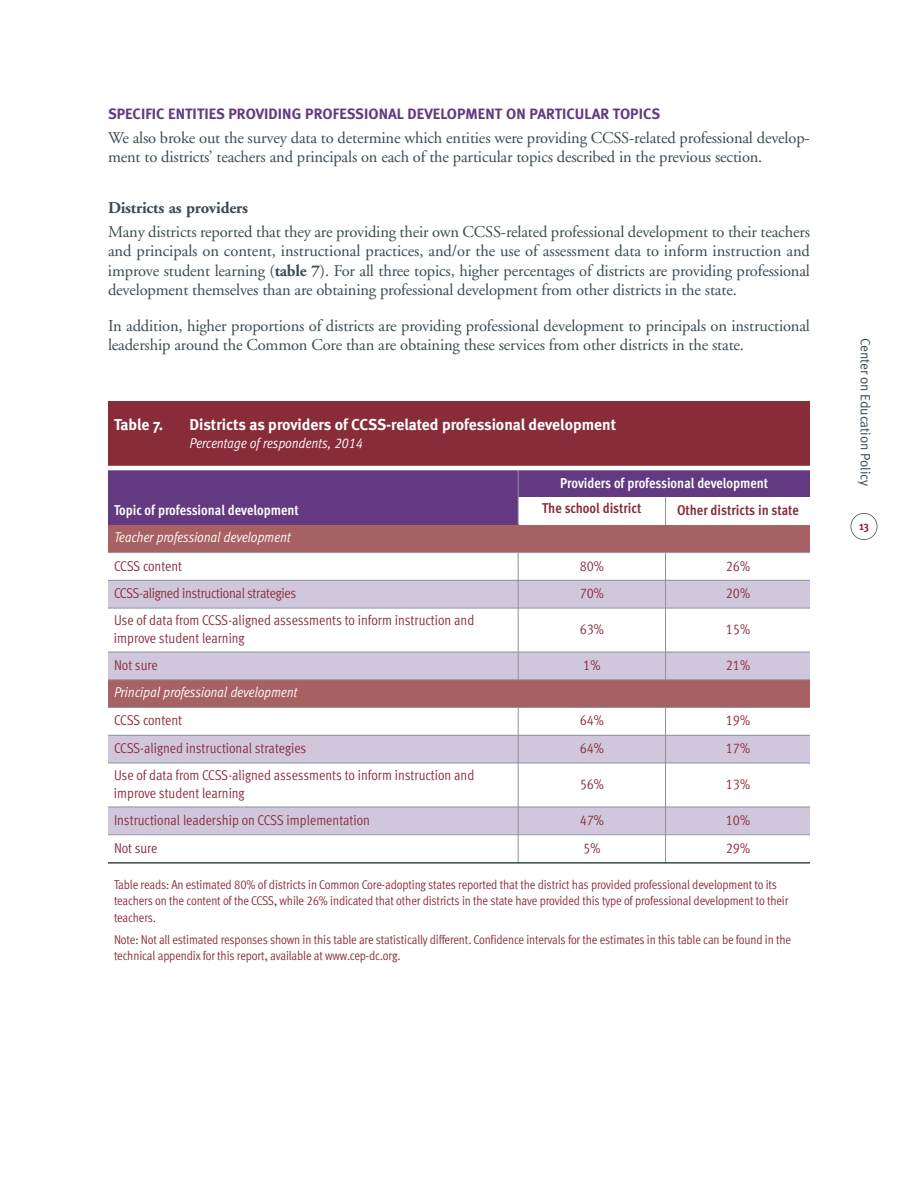
<style>
.page{position:relative;width:918px;height:1188px;background:#fff}
.page>*{position:absolute;margin:0;border:0;box-sizing:border-box;transform-origin:0 0}
.t1{font:16.5px/19.5px "Adobe Garamond";letter-spacing:-.01em;color:#3a4b54}
.t2{font:700 16.5px "Adobe Garamond";letter-spacing:-.01em;color:#3a4b54}
.t3{font:700 15.75px "Meta";color:#fff}
.t4{font:700 15px "Meta";letter-spacing:.005em;color:#633a81}
.t5{font:14.25px/18px "Meta Cond Normal LF";color:#892c3a}
.t6{font:italic 14.25px "Meta Cond Normal Lf";letter-spacing:-.005em;color:#fff}
.t7{font:14.25px "Meta Cond Bold LF";color:#fff}
.t8{font:14.25px "Meta Cond Bold LF";color:#892c3a}
.t9{font:14.25px "Meta Cond Normal LF";letter-spacing:-.02em;color:#892c3a}
.t10{font:13.5px "Meta Normal CE";letter-spacing:-.01em;color:#3a4b54}
.t11{font:12.75px/16.5px "Meta Cond Normal LF";letter-spacing:-.01em;color:#892c3a}
.t12{font:700 12px "Meta Cond";color:#892c3a}
.s1{font-weight:700}
</style>
<div class="page">
<div style="left:850px;top:513px;width:28px;height:27px;border:2px solid #3a4b54;border-radius:50%"></div>
<div style="left:108px;top:401px;width:702px;height:67px;background:#892c3a"></div>
<div style="left:108px;top:468px;width:410px;height:56px;background:#633a81"></div>
<div style="left:518px;top:468px;width:292px;height:29px;background:#633a81"></div>
<div style="left:108px;top:525px;width:702px;height:28px;background:#a76162"></div>
<div style="left:108px;top:580px;width:410px;height:28px;background:#d1c7dc"></div>
<div style="left:518px;top:580px;width:148px;height:28px;background:#d1c7dc"></div>
<div style="left:666px;top:580px;width:144px;height:28px;background:#d1c7dc"></div>
<div style="left:108px;top:652px;width:410px;height:28px;background:#d1c7dc"></div>
<div style="left:518px;top:652px;width:148px;height:28px;background:#d1c7dc"></div>
<div style="left:666px;top:652px;width:144px;height:28px;background:#d1c7dc"></div>
<div style="left:108px;top:680px;width:702px;height:28px;background:#a76162"></div>
<div style="left:108px;top:735px;width:410px;height:28px;background:#d1c7dc"></div>
<div style="left:518px;top:735px;width:148px;height:28px;background:#d1c7dc"></div>
<div style="left:666px;top:735px;width:144px;height:28px;background:#d1c7dc"></div>
<div style="left:108px;top:807px;width:410px;height:28px;background:#d1c7dc"></div>
<div style="left:518px;top:807px;width:148px;height:28px;background:#d1c7dc"></div>
<div style="left:666px;top:807px;width:144px;height:28px;background:#d1c7dc"></div>
<hr style="left:518px;top:466px;width:1px;height:59px;background:#8a949b">
<hr style="left:518px;top:552px;width:1px;height:128px;background:#8a949b">
<hr style="left:518px;top:707px;width:1px;height:157px;background:#8a949b">
<svg style="left:665px;top:497px;width:1px;height:28px"></svg>
<hr style="left:665px;top:552px;width:1px;height:128px;background:#8a949b">
<hr style="left:665px;top:707px;width:1px;height:157px;background:#8a949b">
<hr style="left:108px;top:466px;width:702px;height:4px;background:#fff">
<hr style="left:108px;top:552px;width:702px;height:1px;background:#8a949b">
<hr style="left:108px;top:580px;width:702px;height:1px;background:#8a949b">
<hr style="left:108px;top:608px;width:702px;height:1px;background:#8a949b">
<hr style="left:108px;top:652px;width:702px;height:1px;background:#8a949b">
<hr style="left:108px;top:679px;width:702px;height:1px;background:#8a949b">
<hr style="left:108px;top:707px;width:702px;height:1px;background:#8a949b">
<hr style="left:108px;top:735px;width:702px;height:1px;background:#8a949b">
<hr style="left:108px;top:763px;width:702px;height:1px;background:#8a949b">
<hr style="left:108px;top:807px;width:702px;height:1px;background:#8a949b">
<hr style="left:108px;top:834px;width:702px;height:1px;background:#8a949b">
<hr style="left:108px;top:862px;width:702px;height:2px;background:#3a4b54">
<p class="t4" style="left:108px;top:109px;width:554px">SPECIFIC ENTITIES PROVIDING PROFESSIONAL DEVELOPMENT ON PARTICULAR TOPICS</p>
<p class="t1" style="left:108px;top:129px;width:703px">We also broke out the survey data to determine which entities were providing CCSS-related professional develop&shy;ment to districts’ teachers and principals on each of the particular topics described in the previous section.</p>
<p class="t2" style="left:108px;top:201px;width:142px">Districts as providers</p>
<p class="t1" style="left:108px;top:223px;width:704px;text-align:justify">Many districts reported that they are providing their own CCSS-related professional development to their teachers and principals on content, instructional practices, and/or the use of assessment data to inform instruction and improve student learning (<span class="s1">table 7</span>). For all three topics, higher percentages of districts are providing professional development themselves than are obtaining professional development from other districts in the state.</p>
<p class="t1" style="left:108px;top:317px;width:704px">In addition, higher proportions of districts are providing professional development to principals on instructional leadership around the Common Core than are obtaining these services from other districts in the state.</p>
<p class="t3" style="left:114px;top:419px;width:51px">Table 7.</p>
<p class="t3" style="left:190px;top:419px;width:428px">Districts as providers of CCSS-related professional development</p>
<p class="t6" style="left:190px;top:439px;width:175px">Percentage of respondents, 2014</p>
<p class="t7" style="left:114px;top:505px;width:186px">Topic of professional development</p>
<p class="t7" style="left:560px;top:478px;width:209px">Providers of professional development</p>
<p class="t8" style="left:542px;top:503px;width:101px">The school district</p>
<p class="t8" style="left:677px;top:504px;width:123px">Other districts in state</p>
<p class="t6" style="left:114px;top:533px;width:178px">Teacher professional development</p>
<p class="t5" style="left:114px;top:558px;width:70px">CCSS content</p>
<p class="t5" style="left:580px;top:558px;width:26px">80%</p>
<p class="t5" style="left:726px;top:558px;width:26px">26%</p>
<p class="t9" style="left:114px;top:588px;width:184px">CCSS-aligned instructional strategies</p>
<p class="t5" style="left:580px;top:585px;width:26px">70%</p>
<p class="t5" style="left:726px;top:585px;width:26px">20%</p>
<p class="t5" style="left:114px;top:612px;width:362px">Use of data from CCSS-aligned assessments to inform instruction and improve student learning</p>
<p class="t5" style="left:580px;top:621px;width:26px">63%</p>
<p class="t5" style="left:726px;top:621px;width:26px">15%</p>
<p class="t5" style="left:114px;top:657px;width:45px">Not sure</p>
<p class="t5" style="left:583px;top:657px;width:19px">1%</p>
<p class="t5" style="left:726px;top:657px;width:26px">21%</p>
<p class="t6" style="left:114px;top:688px;width:185px">Principal professional development</p>
<p class="t5" style="left:114px;top:713px;width:70px">CCSS content</p>
<p class="t5" style="left:580px;top:713px;width:26px">64%</p>
<p class="t5" style="left:726px;top:713px;width:26px">19%</p>
<p class="t5" style="left:114px;top:740px;width:194px">CCSS-aligned instructional strategies</p>
<p class="t5" style="left:580px;top:740px;width:26px">64%</p>
<p class="t5" style="left:726px;top:740px;width:26px">17%</p>
<p class="t5" style="left:114px;top:767px;width:362px">Use of data from CCSS-aligned assessments to inform instruction and improve student learning</p>
<p class="t5" style="left:580px;top:776px;width:26px">56%</p>
<p class="t5" style="left:726px;top:776px;width:26px">13%</p>
<p class="t5" style="left:114px;top:812px;width:258px">Instructional leadership on CCSS implementation</p>
<p class="t5" style="left:580px;top:812px;width:26px">47%</p>
<p class="t5" style="left:726px;top:812px;width:26px">10%</p>
<p class="t5" style="left:114px;top:840px;width:45px">Not sure</p>
<p class="t5" style="left:583px;top:840px;width:19px">5%</p>
<p class="t5" style="left:726px;top:840px;width:26px">29%</p>
<p class="t11" style="left:114px;top:877px;width:676px">Table reads: An estimated 80% of districts in Common Core-adopting states reported that the district has provided professional development to its teachers on the content of the CCSS, while 26% indicated that other districts in the state have provided this type of professional development to their teachers.</p>
<p class="t11" style="left:114px;top:932px;width:679px">Note: Not all estimated responses shown in this table are statistically different. Confidence intervals for the estimates in this table can be found in the technical appendix for this report, available at www.cep-dc.org.</p>
<p class="t10" style="left:873px;top:338px;width:149px;rotate:90deg">Center on Education Policy</p>
<p class="t12" style="left:859px;top:521px;width:11px">13</p>
</div>
